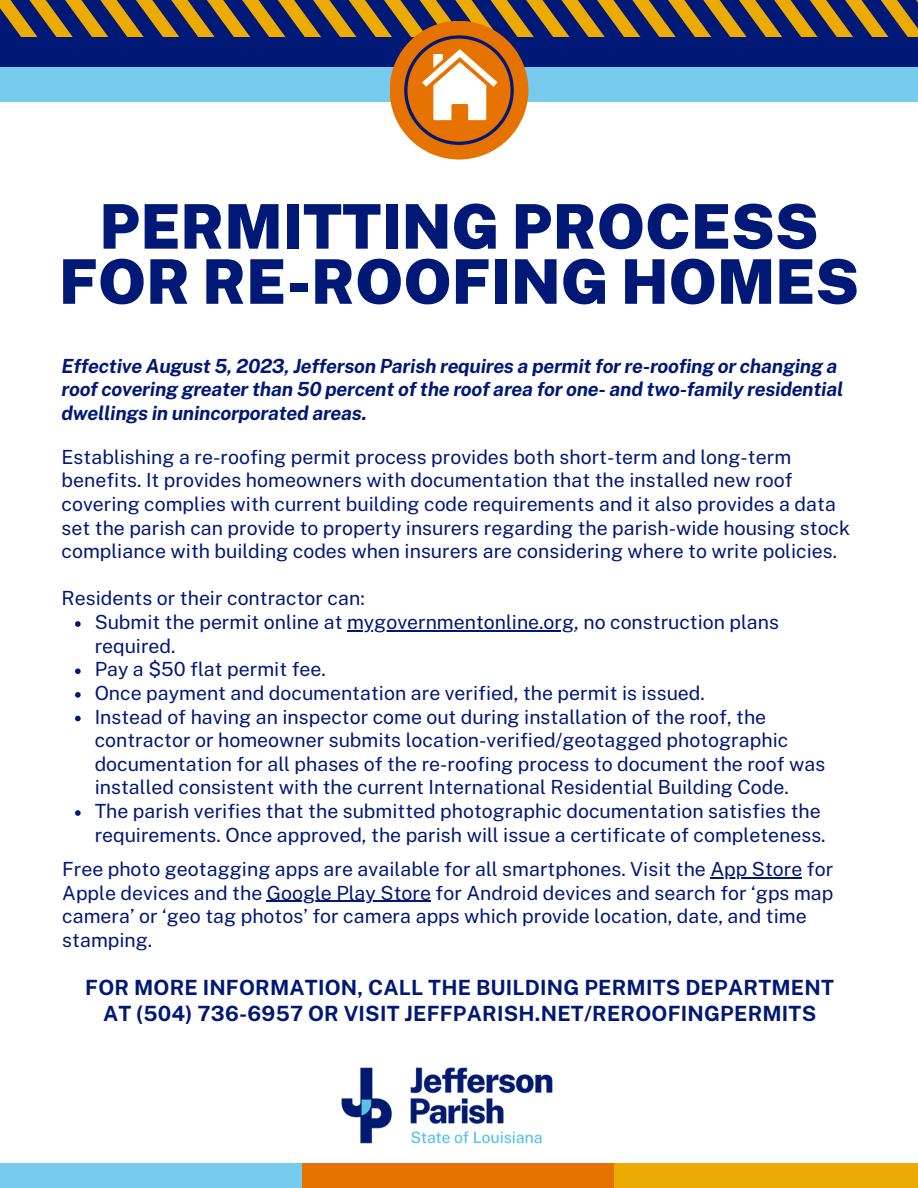
<style>
.page{position:relative;width:918px;height:1188px;background:#fff}
.page>*{position:absolute;margin:0;border:0;box-sizing:border-box;transform-origin:0 0}
.t1{font:900 61.65px "Public Sans";color:#001876}
.t2{font:700 21px "Public Sans";letter-spacing:.01em;color:#001876}
.t3{font:19.5px/23.7px "Public Sans";color:#001876}
.t4{font:italic 700 19.5px/23.7px "Public Sans";letter-spacing:-.015em;color:#001876}
</style>
<div class="page">
<svg style="left:75px;top:621px;width:6px;height:6px"></svg>
<hr style="left:347px;top:630px;width:227px;height:1px;background:#001876">
<svg style="left:75px;top:668px;width:6px;height:6px"></svg>
<svg style="left:75px;top:692px;width:6px;height:6px"></svg>
<svg style="left:75px;top:716px;width:6px;height:5px"></svg>
<svg style="left:75px;top:810px;width:6px;height:6px"></svg>
<svg style="left:0;top:0;width:918px;height:160px"></svg>
<img style="left:341px;top:1067px;width:212px;height:77px">
<hr style="left:710px;top:877px;width:92px;height:1px;background:#001876">
<hr style="left:267px;top:901px;width:164px;height:1px;background:#001876">
<div style="left:0;top:1163px;width:303px;height:25px;background:#76caeb"></div>
<div style="left:303px;top:1163px;width:312px;height:25px;background:#e67200"></div>
<div style="left:615px;top:1163px;width:303px;height:25px;background:#ecab02"></div>
<p class="t1" style="left:99px;top:190px;width:721px">PERMITTING PROCESS</p>
<p class="t1" style="left:59px;top:245px;width:802px">FOR RE-ROOFING HOMES</p>
<p class="t4" style="left:62px;top:354px;width:783px">Effective August 5, 2023, Jefferson Parish requires a permit for re-roofing or changing a roof covering greater than 50 percent of the roof area for one- and two-family residential dwellings in unincorporated areas.</p>
<p class="t3" style="left:62px;top:445px;width:790px">Establishing a re-roofing permit process provides both short-term and long-term benefits. It provides homeowners with documentation that the installed new roof covering complies with current building code requirements and it also provides a data set the parish can provide to property insurers regarding the parish-wide housing stock compliance with building codes when insurers are considering where to write policies.</p>
<p class="t3" style="left:62px;top:587px;width:305px">Residents or their contractor can:</p>
<p class="t3" style="left:95px;top:610px;width:686px">Submit the permit online at mygovernmentonline.org, no construction plans required.</p>
<p class="t3" style="left:95px;top:657px;width:233px">Pay a $50 flat permit fee.</p>
<p class="t3" style="left:95px;top:681px;width:612px">Once payment and documentation are verified, the permit is issued.</p>
<p class="t3" style="left:95px;top:705px;width:732px">Instead of having an inspector come out during installation of the roof, the contractor or homeowner submits location-verified/geotagged photographic documentation for all phases of the re-roofing process to document the roof was installed consistent with the current International Residential Building Code.</p>
<p class="t3" style="left:95px;top:799px;width:733px">The parish verifies that the submitted photographic documentation satisfies the requirements. Once approved, the parish will issue a certificate of completeness.</p>
<p class="t3" style="left:62px;top:857px;width:773px">Free photo geotagging apps are available for all smartphones. Visit the App Store for Apple devices and the Google Play Store for Android devices and search for ‘gps map camera’ or ‘geo tag photos’ for camera apps which provide location, date, and time stamping.</p>
<p class="t2" style="left:85px;top:975px;width:750px">FOR MORE INFORMATION, CALL THE BUILDING PERMITS DEPARTMENT</p>
<p class="t2" style="left:103px;top:1001px;width:715px">AT (504) 736-6957 OR VISIT JEFFPARISH.NET/REROOFINGPERMITS</p>
</div>
